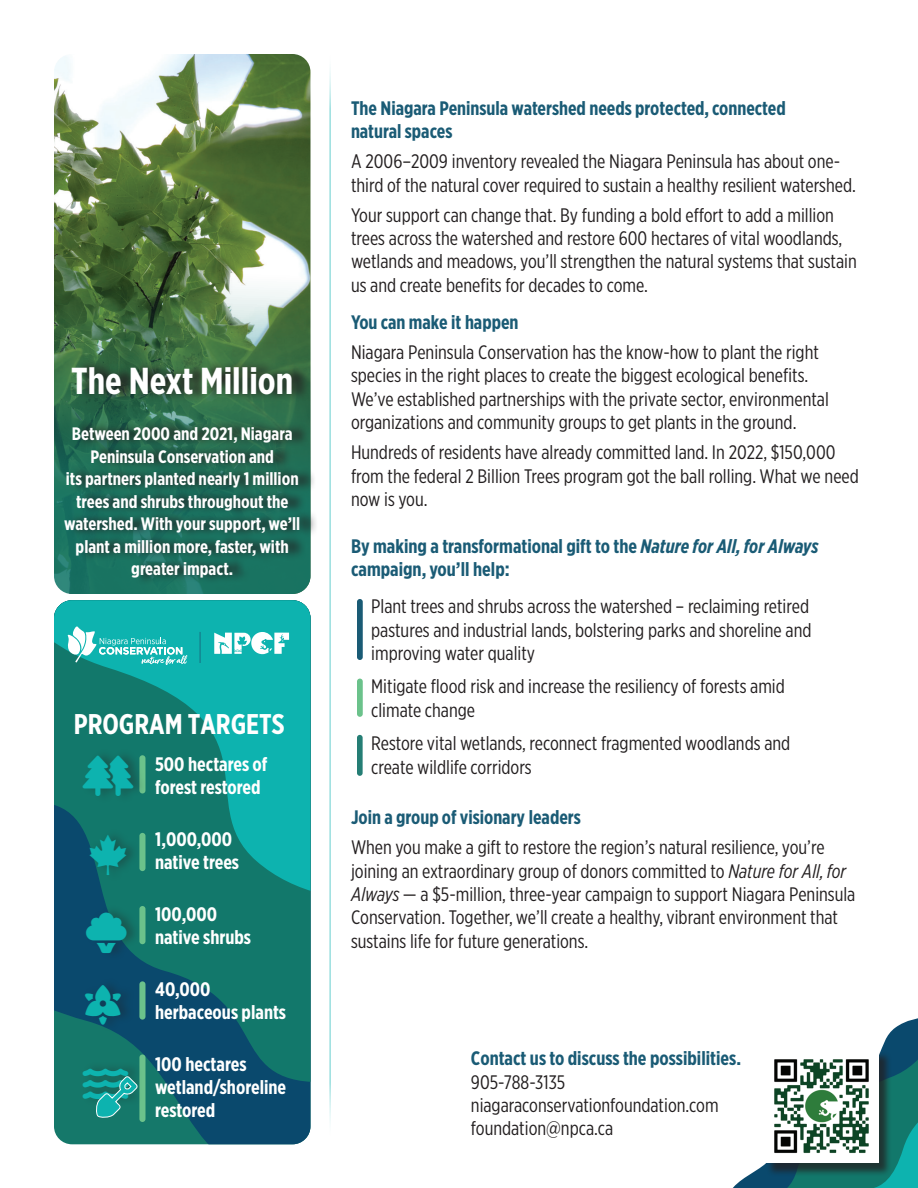
<style>
.page{position:relative;width:918px;height:1188px;background:#fff}
.page>*{position:absolute;margin:0;border:0;box-sizing:border-box;transform-origin:0 0}
.t1{font:700 37.5px "Gotham X Narrow";color:#fff}
.t2{font:700 28.5px "Gotham X Narrow";color:#fff}
.t3{font:19.5px/23.4px "Gotham X Narrow";color:#231f20}
.t4{font:700 19.5px/23.4px "Gotham X Narrow";color:#1a5b75}
.t5{font:700 19.5px/22.5px "Gotham X Narrow";color:#fff}
.t6{font:700 18px/22.5px "Gotham X Narrow";color:#fff;text-align:center}
.s1{font-style:italic}
</style>
<div class="page">
<svg style="left:54px;top:1083px;width:256px;height:61px;background:#115f6d"></svg>
<svg style="left:54px;top:894px;width:256px;height:189px;background:#0f656b"></svg>
<svg style="left:54px;top:600px;width:256px;height:294px;background:#0f928c"></svg>
<div style="left:357px;top:599px;width:6px;height:61px;background:#1a5b75;border-radius:3px"></div>
<div style="left:357px;top:679px;width:6px;height:38px;background:#6bc28b;border-radius:3px"></div>
<div style="left:139px;top:833px;width:6px;height:38px;background:#6bc28b;border-radius:3px"></div>
<div style="left:139px;top:906px;width:6px;height:38px;background:#6bc28b;border-radius:3px"></div>
<div style="left:139px;top:981px;width:6px;height:39px;background:#6bc28b;border-radius:3px"></div>
<div style="left:139px;top:1054px;width:6px;height:68px;background:#6bc28b;border-radius:3px"></div>
<div style="left:357px;top:735px;width:6px;height:41px;background:#257e75;border-radius:3px"></div>
<svg style="left:733px;top:1018px;width:185px;height:170px"></svg>
<div style="left:84px;top:978px;width:51px;height:55px;background:#231f20;opacity:.34"></div>
<div style="left:82px;top:748px;width:66px;height:56px;background:#231f20;opacity:.34"></div>
<div style="left:85px;top:905px;width:56px;height:56px;background:#231f20;opacity:.34"></div>
<div style="left:89px;top:828px;width:51px;height:55px;background:#231f20;opacity:.34"></div>
<div style="left:82px;top:1061px;width:61px;height:46px;background:#231f20;opacity:.34"></div>
<svg style="left:214px;top:632px;width:75px;height:22px"></svg>
<img style="left:54px;top:54px;width:256px;height:540px;border-radius:18px">
<svg style="left:68px;top:360px;width:248px;height:225px;background:#286450"></svg>
<hr style="left:329px;top:48px;width:2px;height:1095px;background:#0eb2b1">
<div style="left:767px;top:1052px;width:125px;height:125px;background:#231f20;opacity:.75"></div>
<img style="left:765px;top:1050px;width:113px;height:113px">
<svg style="left:68px;top:626px;width:119px;height:39px"></svg>
<hr style="left:199px;top:632px;width:2px;height:31px;background:#1a5b75">
<svg style="left:85px;top:985px;width:36px;height:40px"></svg>
<svg style="left:83px;top:755px;width:51px;height:41px;background:#14675d"></svg>
<svg style="left:86px;top:912px;width:41px;height:41px;background:#0f495f"></svg>
<svg style="left:90px;top:835px;width:36px;height:40px"></svg>
<svg style="left:83px;top:1068px;width:54px;height:50px;background:#156f63"></svg>
<p class="t4" style="left:351px;top:96px;width:436px">The Niagara Peninsula watershed needs protected, connected natural spaces</p>
<p class="t3" style="left:351px;top:149px;width:507px">A 2006–2009 inventory revealed the Niagara Peninsula has about one&shy;third of the natural cover required to sustain a healthy resilient watershed.</p>
<p class="t3" style="left:351px;top:203px;width:507px">Your support can change that. By funding a bold effort to add a million trees across the watershed and restore 600 hectares of vital woodlands, wetlands and meadows, you’ll strengthen the natural systems that sustain us and create benefits for decades to come.</p>
<p class="t4" style="left:351px;top:310px;width:169px">You can make it happen</p>
<p class="t3" style="left:351px;top:340px;width:479px">Niagara Peninsula Conservation has the know-how to plant the right species in the right places to create the biggest ecological benefits.<br>We’ve established partnerships with the private sector, environmental organizations and community groups to get plants in the ground.</p>
<p class="t3" style="left:351px;top:440px;width:509px">Hundreds of residents have already committed land. In 2022, $150,000 from the federal 2 Billion Trees program got the ball rolling. What we need now is you.</p>
<p class="t4" style="left:351px;top:534px;width:469px">By making a transformational gift to the <span class="s1">Nature for All, for Always </span>campaign, you’ll help:</p>
<p class="t3" style="left:371px;top:594px;width:442px">Plant trees and shrubs across the watershed – reclaiming retired pastures and industrial lands, bolstering parks and shoreline and improving water quality</p>
<p class="t3" style="left:371px;top:675px;width:415px">Mitigate flood risk and increase the resiliency of forests amid climate change</p>
<p class="t3" style="left:371px;top:732px;width:421px">Restore vital wetlands, reconnect fragmented woodlands and create wildlife corridors</p>
<p class="t4" style="left:351px;top:805px;width:231px">Join a group of visionary leaders</p>
<p class="t3" style="left:351px;top:835px;width:506px">When you make a gift to restore the region’s natural resilience, you’re joining an extraordinary group of donors committed to <span class="s1">Nature for All, for Always</span> — a $5-million, three-year campaign to support Niagara Peninsula Conservation. Together, we’ll create a healthy, vibrant environment that sustains life for future generations.</p>
<h1 class="t1" style="left:71px;top:358px;width:223px">The Next Million</h1>
<p class="t6" style="left:64px;top:423px;width:238px">Between 2000 and 2021, Niagara<br>Peninsula Conservation and<br>its partners planted nearly 1 million trees and shrubs throughout the watershed. With your support, we’ll plant a million more, faster, with greater impact.</p>
<h2 class="t2" style="left:74px;top:706px;width:212px">PROGRAM TARGETS</h2>
<p class="t5" style="left:155px;top:753px;width:114px">500 hectares of forest restored</p>
<p class="t5" style="left:155px;top:828px;width:86px">1,000,000 native trees</p>
<p class="t5" style="left:155px;top:903px;width:97px">100,000 native shrubs</p>
<p class="t5" style="left:155px;top:978px;width:133px">40,000 herbaceous plants</p>
<p class="t5" style="left:155px;top:1053px;width:133px;line-height:23px">100 hectares wetland/shoreline restored</p>
<p class="t4" style="left:471px;top:1046px;width:272px">Contact us to discuss the possibilities.</p>
<p class="t3" style="left:471px;top:1070px;width:249px">905-788-3135 niagaraconservationfoundation.com foundation@npca.ca</p>
</div>
